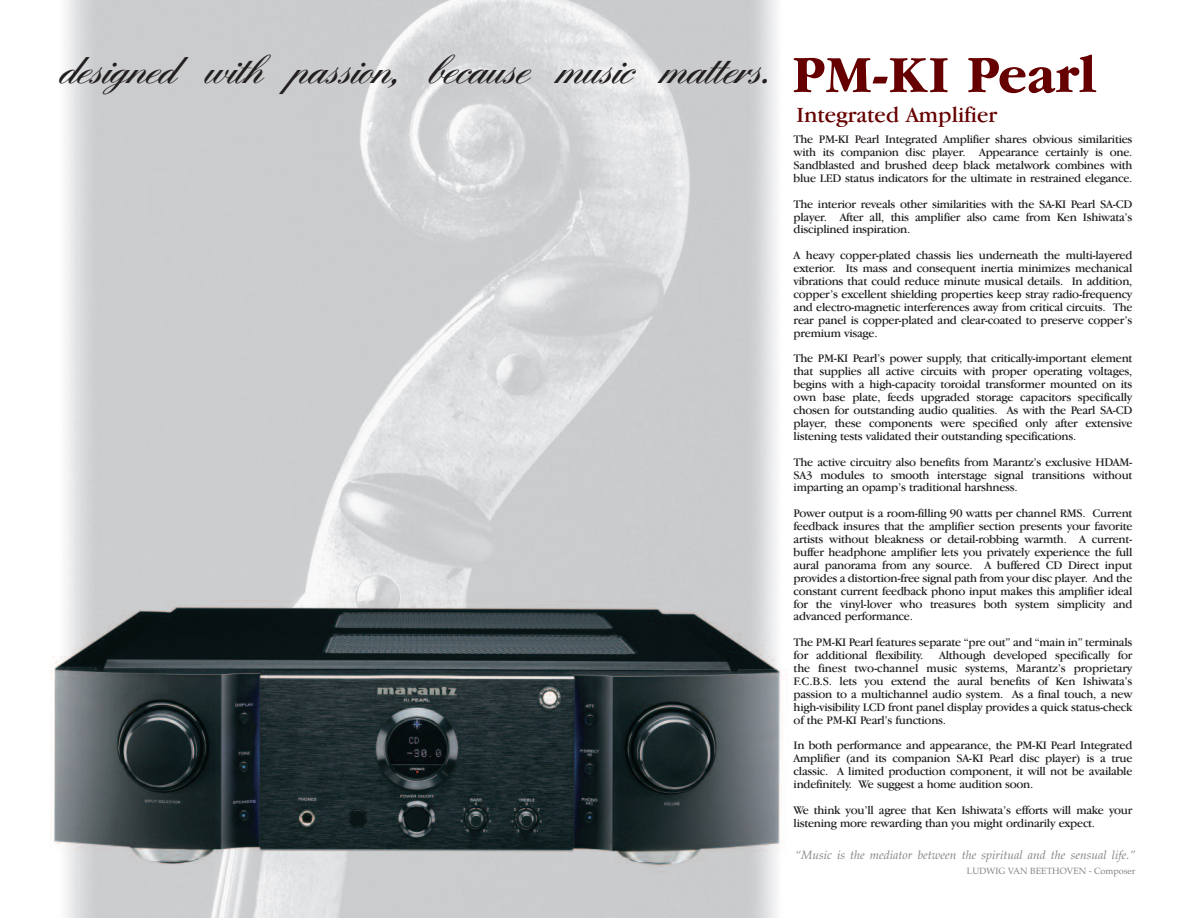
<style>
.page{position:relative;width:1188px;height:918px;background:#fff}
.page>*{position:absolute;margin:0;border:0;box-sizing:border-box;transform-origin:0 0}
.t1{font:700 54px "Garamond IT Cby BT";color:#600}
.t2{font:42px "English Script Mdm";letter-spacing:-.015em;color:#231f20}
.t3{font:22.5px "Garamond IT Cby BT";color:#600}
.t4{font:12px/12.9px "Garamond IT Cby BT";letter-spacing:-.02em;color:#231f20;text-align:justify}
.t5{font:italic 12px "Palatino";color:#808285}
.t6{font:9px "Palatino";color:#808285}
</style>
<div class="page">
<img style="left:50px;top:0;width:737px;height:918px">
<h2 class="t2" style="left:58px;top:54px;width:713px">designed with passion, because music matters.</h2>
<h1 class="t1" style="left:792px;top:58px;width:306px">PM-KI Pearl</h1>
<h3 class="t3" style="left:796px;top:106px;width:202px">Integrated Amplifier</h3>
<p class="t4" style="left:794px;top:134px;width:340px">The PM-KI Pearl Integrated Amplifier shares obvious similarities with its companion disc player. Appearance certainly is one.<br>Sandblasted and brushed deep black metalwork combines with blue LED status indicators for the ultimate in restrained elegance.</p>
<p class="t4" style="left:794px;top:198px;width:340px">The interior reveals other similarities with the SA-KI Pearl SA-CD player. After all, this amplifier also came from Ken Ishiwata’s disciplined inspiration.</p>
<p class="t4" style="left:794px;top:250px;width:340px">A heavy copper-plated chassis lies underneath the multi-layered exterior. Its mass and consequent inertia minimizes mechanical vibrations that could reduce minute musical details. In addition, copper’s excellent shielding properties keep stray radio-frequency and electro-magnetic interferences away from critical circuits. The rear panel is copper-plated and clear-coated to preserve copper’s premium visage.</p>
<p class="t4" style="left:794px;top:353px;width:340px">The PM-KI Pearl’s power supply, that critically-important element that supplies all active circuits with proper operating voltages, begins with a high-capacity toroidal transformer mounted on its own base plate, feeds upgraded storage capacitors specifically chosen for outstanding audio qualities. As with the Pearl SA-CD player, these components were specified only after extensive listening tests validated their outstanding specifications.</p>
<p class="t4" style="left:794px;top:456px;width:340px">The active circuitry also benefits from Marantz’s exclusive HDAM-SA3 modules to smooth interstage signal transitions without imparting an opamp’s traditional harshness.</p>
<p class="t4" style="left:794px;top:508px;width:340px">Power output is a room-filling 90 watts per channel RMS. Current feedback insures that the amplifier section presents your favorite artists without bleakness or detail-robbing warmth. A current&shy;buffer headphone amplifier lets you privately experience the full aural panorama from any source. A buffered CD Direct input provides a distortion-free signal path from your disc player. And the constant current feedback phono input makes this amplifier ideal for the vinyl-lover who treasures both system simplicity and advanced performance.</p>
<p class="t4" style="left:794px;top:637px;width:340px">The PM-KI Pearl features separate “pre out” and “main in” terminals for additional flexibility.</p>
<p class="t4" style="left:794px;top:650px;width:340px;text-indent:145px">Although developed specifically for the finest two-channel music systems, Marantz’s proprietary F.C.B.S. lets you extend the aural benefits of Ken Ishiwata’s passion to a multichannel audio system. As a final touch, a new high-visibility LCD front panel display provides a quick status-check of the PM-KI Pearl’s functions.</p>
<p class="t4" style="left:794px;top:740px;width:340px">In both performance and appearance, the PM-KI Pearl Integrated Amplifier (and its companion SA-KI Pearl disc player) is a true classic. A limited production component, it will not be available indefinitely. We suggest a home audition soon.</p>
<p class="t4" style="left:794px;top:805px;width:340px">We think you’ll agree that Ken Ishiwata’s efforts will make your listening more rewarding than you might ordinarily expect.</p>
<p class="t5" style="left:795px;top:847px;width:342px">“Music is the mediator between the spiritual and the sensual life.”</p>
<p class="t6" style="left:967px;top:865px;width:170px">LUDWIG VAN BEETHOVEN - Composer</p>
</div>
